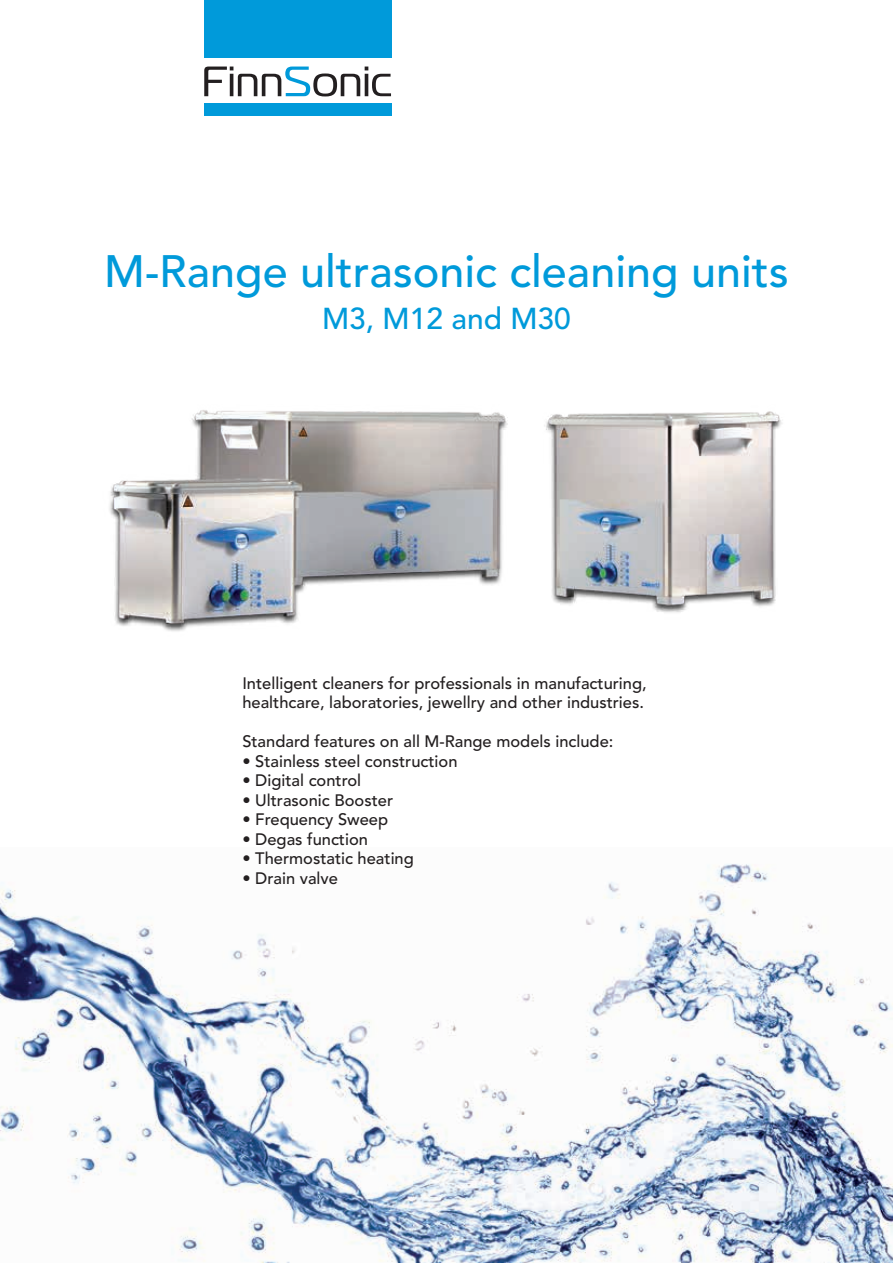
<style>
.page{position:relative;width:893px;height:1263px;background:#fff}
.page>*{position:absolute;margin:0;border:0;box-sizing:border-box;transform-origin:0 0}
.t1{font:500 45px "Avenir LT Pro";color:#009ada}
.t2{font:500 30px "Avenir LT Pro";color:#009ada}
.t3{font:500 16.5px/19.5px "Avenir LT Pro";color:#231f20}
</style>
<div class="page">
<img style="left:109px;top:410px;width:673px;height:221px">
<img style="left:0;top:864px;width:893px;height:399px">
<svg style="left:204px;top:67px;width:187px;height:29px"></svg>
<div style="left:204px;top:0;width:187px;height:57px;background:#009ada"></div>
<div style="left:204px;top:103px;width:187px;height:13px;background:#009ada"></div>
<h1 class="t1" style="left:104px;top:245px;width:686px">M-Range ultrasonic cleaning units</h1>
<h2 class="t2" style="left:322px;top:300px;width:250px">M3, M12 and M30</h2>
<p class="t3" style="left:242px;top:673px;width:406px">Intelligent cleaners for professionals in manufacturing, healthcare, laboratories, jewellry and other industries.</p>
<p class="t3" style="left:242px;top:732px;width:373px">Standard features on all M-Range models include:</p>
<p class="t3" style="left:242px;top:751px;width:217px">• Stainless steel construction</p>
<p class="t3" style="left:242px;top:771px;width:120px">• Digital control</p>
<p class="t3" style="left:242px;top:790px;width:152px">• Ultrasonic Booster</p>
<p class="t3" style="left:242px;top:810px;width:147px">• Frequency Sweep</p>
<p class="t3" style="left:242px;top:829px;width:127px">• Degas function</p>
<p class="t3" style="left:242px;top:849px;width:173px">• Thermostatic heating</p>
<p class="t3" style="left:242px;top:868px;width:97px">• Drain valve</p>
</div>
